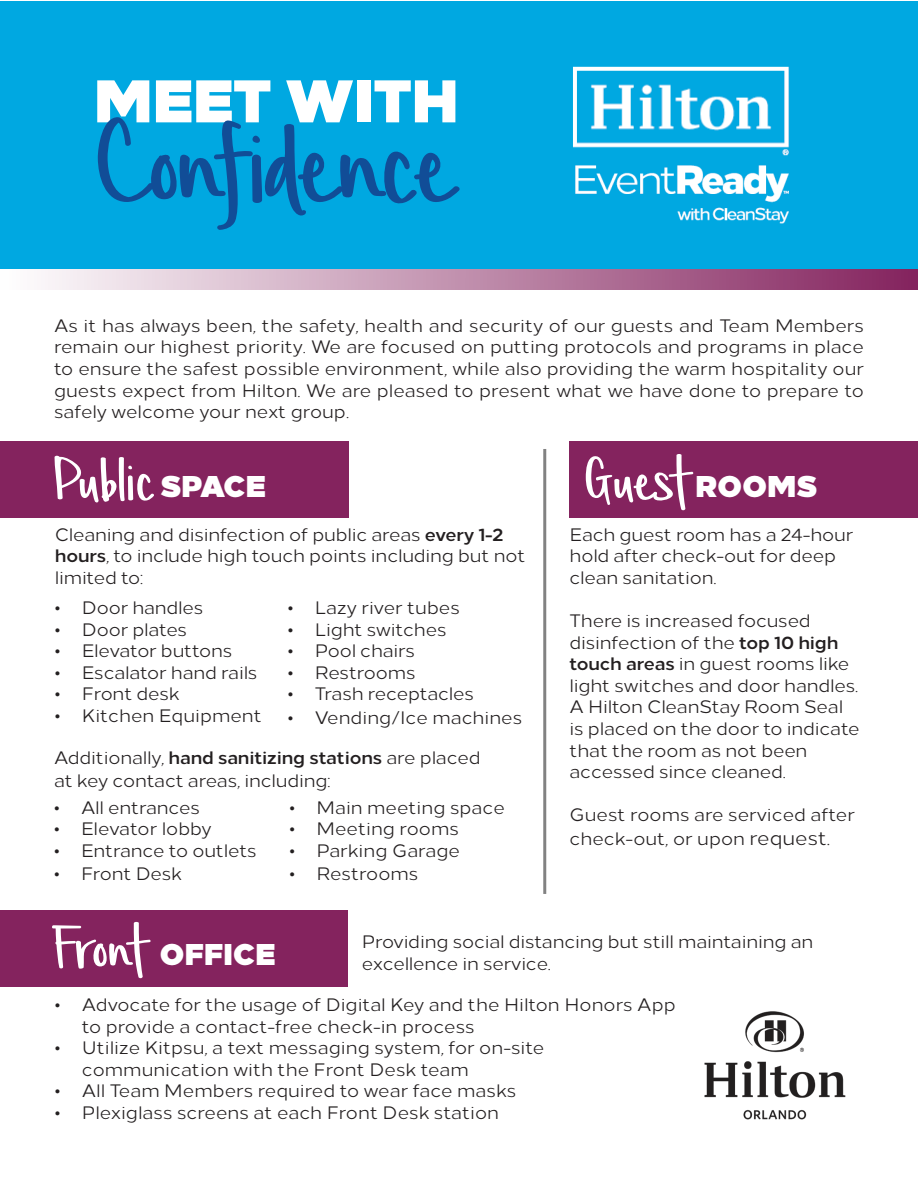
<style>
.page{position:relative;width:918px;height:1188px;background:#fff}
.page>*{position:absolute;margin:0;border:0;box-sizing:border-box;transform-origin:0 0}
.t1{font:174px "Simple Joys 2018";letter-spacing:-.02em;color:#114d97}
.t2{font:90px "Simple Joys 2018";letter-spacing:-.01em;color:#fff}
.t3{font:900 60px "Loew";letter-spacing:-.01em;color:#fff}
.t4{font:900 30px "Loew";letter-spacing:-.01em;color:#fff}
.t5{font:18px/21.6px "Loew";letter-spacing:-.01em;color:#231f20}
.s1{font-weight:700}
.s2{font-size:19.5px}
</style>
<div class="page">
<div style="left:0;top:910px;width:348px;height:77px;background:#84235e"></div>
<div style="left:570px;top:441px;width:348px;height:76px;background:#84235e"></div>
<div style="left:0;top:441px;width:348px;height:76px;background:#84235e"></div>
<div style="left:0;top:2px;width:918px;height:267px;background:#00a8e1"></div>
<img style="left:573px;top:66px;width:216px;height:90px">
<img style="left:575px;top:165px;width:214px;height:59px">
<div style="left:0;top:269px;width:918px;height:20px;background:linear-gradient(to right,#fff,#84235e)"></div>
<hr style="left:543px;top:449px;width:3px;height:445px;background:#828282">
<img style="left:704px;top:1011px;width:142px;height:109px">
<p class="t3" style="left:94px;top:49px;width:367px">MEET WITH</p>
<p class="t1" style="left:97px;top:89px;width:362px">Confidence</p>
<p class="t5" style="left:54px;top:313px;width:812px;text-align:justify">As it has always been, the safety, health and security of our guests and Team Members remain our highest priority. We are focused on putting protocols and programs in place to ensure the safest possible environment, while also providing the warm hospitality our guests expect from Hilton. We are pleased to present what we have done to prepare to safely welcome your next group.</p>
<p class="t2" style="left:583px;top:441px;width:110px">Guest</p>
<p class="t2" style="left:54px;top:441px;width:103px">Public</p>
<p class="t4" style="left:160px;top:460px;width:107px">SPACE</p>
<p class="t5" style="left:55px;top:522px;width:472px">Cleaning and disinfection of public areas <span class="s1">every 1-2 hours</span>, to include high touch points including but not limited to:</p>
<p class="t5" style="left:55px;top:595px;width:150px">• Door handles</p>
<p class="t5" style="left:55px;top:617px;width:134px">• Door plates</p>
<p class="t5" style="left:55px;top:638px;width:179px">• Elevator buttons</p>
<p class="t5" style="left:55px;top:660px;width:204px">• Escalator hand rails</p>
<p class="t5" style="left:55px;top:682px;width:126px">• Front desk</p>
<p class="t5" style="left:55px;top:703px;width:209px">• Kitchen Equipment</p>
<p class="t4" style="left:695px;top:460px;width:124px">ROOMS</p>
<p class="t5" style="left:570px;top:522px;width:285px">Each guest room has a 24-hour hold after check-out for deep clean sanitation.</p>
<p class="t5" style="left:570px;top:608px;width:292px">There is increased focused disinfection of the <span class="s1">top 10 high touch areas</span> in guest rooms like light switches and door handles.<br>A Hilton CleanStay Room Seal is placed on the door to indicate that the room as not been accessed since cleaned.</p>
<p class="t5" style="left:570px;top:802px;width:287px;line-height:23.4px">Guest rooms are serviced after check-out, or upon <span class="s2">request.</span></p>
<p class="t5" style="left:288px;top:595px;width:173px">• Lazy river tubes</p>
<p class="t5" style="left:288px;top:617px;width:160px">• Light switches</p>
<p class="t5" style="left:288px;top:638px;width:129px">• Pool chairs</p>
<p class="t5" style="left:288px;top:660px;width:129px">• Restrooms</p>
<p class="t5" style="left:288px;top:682px;width:188px">• Trash receptacles</p>
<p class="t5" style="left:288px;top:705px;width:236px">• Vending/Ice machines</p>
<p class="t5" style="left:54px;top:744px;width:428px;line-height:23.4px">Additionally, <span class="s1">hand sanitizing stations</span> are placed at key contact areas, including:</p>
<p class="t5" style="left:54px;top:795px;width:148px">• All entrances</p>
<p class="t5" style="left:54px;top:816px;width:159px">• Elevator lobby</p>
<p class="t5" style="left:54px;top:838px;width:204px">• Entrance to outlets</p>
<p class="t5" style="left:54px;top:861px;width:130px">• Front Desk</p>
<p class="t5" style="left:289px;top:795px;width:217px">• Main meeting space</p>
<p class="t5" style="left:289px;top:816px;width:171px">• Meeting rooms</p>
<p class="t5" style="left:289px;top:838px;width:172px">• Parking Garage</p>
<p class="t5" style="left:289px;top:861px;width:131px">• Restrooms</p>
<p class="t2" style="left:53px;top:909px;width:97px">Front</p>
<p class="t4" style="left:159px;top:928px;width:118px">OFFICE</p>
<p class="t5" style="left:362px;top:929px;width:453px">Providing social distancing but still maintaining an excellence in service.</p>
<p class="t5" style="left:82px;top:992px;width:595px;text-indent:-27px">• Advocate for the usage of Digital Key and the Hilton Honors App to provide a contact-free check-in process</p>
<p class="t5" style="left:82px;top:1035px;width:464px;text-indent:-27px">• Utilize Kitpsu, a text messaging system, for on-site communication with the Front Desk team</p>
<p class="t5" style="left:55px;top:1079px;width:463px">• All Team Members required to wear face masks</p>
<p class="t5" style="left:55px;top:1100px;width:446px">• Plexiglass screens at each Front Desk station</p>
</div>
